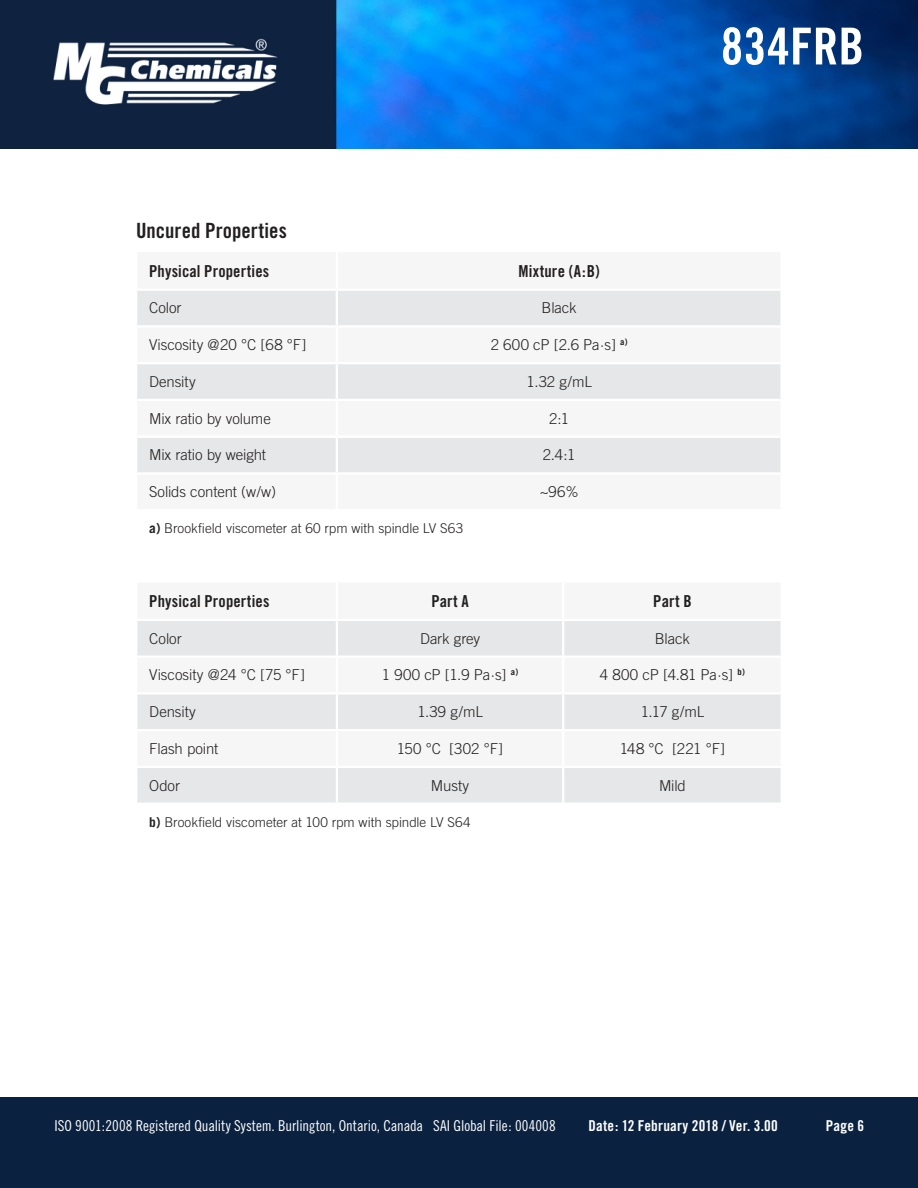
<style>
.page{position:relative;width:918px;height:1188px;background:#fff}
.page>*{position:absolute;margin:0;border:0;box-sizing:border-box;transform-origin:0 0}
.t1{font:51px "Trade Gothic Bold Cond Twenty";letter-spacing:.005em;color:#fff}
.t2{font:21px "Trade Gothic Bold Cond Twenty";color:#221f1f}
.t3{font:16.5px "Trade Gothic Bold Cond Twenty";letter-spacing:.015em;color:#221f1f}
.t4{font:300 15px "Trade Gothic";letter-spacing:-.005em;color:#221f1f}
.t5{font:15px "Trade Gothic Cond Eighteen";letter-spacing:-.005em;color:#fff}
.t6{font:15px "Trade Gothic Bold Cond Twenty";letter-spacing:.01em;color:#fff}
.t7{font:300 13.5px "Trade Gothic";color:#221f1f}
.s1{font-weight:700}
</style>
<div class="page">
<img style="left:0;top:0;width:918px;height:149px">
<div style="left:0;top:1097px;width:918px;height:91px;background:#0a2240"></div>
<svg style="left:137px;top:291px;width:643px;height:181px;fill:#e6e7e8"></svg>
<hr style="left:336px;top:291px;width:2px;height:34px;background:#fff">
<hr style="left:135px;top:325px;width:202px;height:3px;background:#fff">
<hr style="left:337px;top:325px;width:446px;height:3px;background:#fff">
<hr style="left:336px;top:328px;width:2px;height:34px;background:#fff">
<hr style="left:135px;top:362px;width:202px;height:2px;background:#fff">
<hr style="left:337px;top:362px;width:446px;height:2px;background:#fff">
<hr style="left:336px;top:364px;width:2px;height:35px;background:#fff">
<hr style="left:135px;top:399px;width:202px;height:2px;background:#fff">
<hr style="left:337px;top:399px;width:446px;height:2px;background:#fff">
<hr style="left:336px;top:401px;width:2px;height:34px;background:#fff">
<hr style="left:336px;top:438px;width:2px;height:34px;background:#fff">
<hr style="left:137px;top:435px;width:200px;height:3px;background:#fff">
<hr style="left:337px;top:435px;width:443px;height:3px;background:#fff">
<svg style="left:137px;top:621px;width:644px;height:182px;fill:#e6e7e8"></svg>
<hr style="left:336px;top:621px;width:2px;height:35px;background:#fff">
<hr style="left:562px;top:621px;width:2px;height:35px;background:#fff">
<hr style="left:135px;top:656px;width:202px;height:2px;background:#fff">
<hr style="left:337px;top:656px;width:226px;height:2px;background:#fff">
<hr style="left:336px;top:658px;width:2px;height:34px;background:#fff">
<hr style="left:563px;top:656px;width:220px;height:2px;background:#fff">
<hr style="left:562px;top:658px;width:2px;height:34px;background:#fff">
<hr style="left:135px;top:692px;width:202px;height:3px;background:#fff">
<hr style="left:337px;top:692px;width:226px;height:3px;background:#fff">
<hr style="left:336px;top:695px;width:2px;height:34px;background:#fff">
<hr style="left:563px;top:692px;width:220px;height:3px;background:#fff">
<hr style="left:562px;top:695px;width:2px;height:34px;background:#fff">
<hr style="left:135px;top:729px;width:202px;height:2px;background:#fff">
<hr style="left:337px;top:729px;width:226px;height:2px;background:#fff">
<hr style="left:336px;top:731px;width:2px;height:35px;background:#fff">
<hr style="left:563px;top:729px;width:220px;height:2px;background:#fff">
<hr style="left:562px;top:731px;width:2px;height:35px;background:#fff">
<hr style="left:135px;top:766px;width:202px;height:2px;background:#fff">
<hr style="left:337px;top:766px;width:226px;height:2px;background:#fff">
<hr style="left:336px;top:768px;width:2px;height:35px;background:#fff">
<hr style="left:563px;top:766px;width:220px;height:2px;background:#fff">
<hr style="left:562px;top:768px;width:2px;height:35px;background:#fff">
<h2 class="t2" style="left:136px;top:223px;width:152px">Uncured Properties</h2>
<p class="t3" style="left:149px;top:265px;width:122px">Physical Properties</p>
<p class="t3" style="left:519px;top:265px;width:83px">Mixture (A:B)</p>
<p class="t4" style="left:149px;top:302px;width:34px">Color</p>
<p class="t4" style="left:542px;top:302px;width:37px">Black</p>
<p class="t4" style="left:149px;top:339px;width:159px">Viscosity @20 °C [68 °F]</p>
<p class="t4" style="left:491px;top:339px;width:139px">2 600 cP [2.6 Pa·s] <sup>a)</sup></p>
<p class="t4" style="left:149px;top:376px;width:48px">Density</p>
<p class="t4" style="left:527px;top:376px;width:67px">1.32 g/mL</p>
<p class="t4" style="left:149px;top:413px;width:123px">Mix ratio by volume</p>
<p class="t4" style="left:549px;top:413px;width:22px">2:1</p>
<p class="t4" style="left:149px;top:449px;width:119px">Mix ratio by weight</p>
<p class="t4" style="left:543px;top:449px;width:34px">2.4:1</p>
<p class="t4" style="left:149px;top:486px;width:129px">Solids content (w/w)</p>
<p class="t4" style="left:540px;top:486px;width:40px">~96%</p>
<p class="t7" style="left:149px;top:523px;width:316px"><span class="s1">a)</span> Brookfield viscometer at 60 rpm with spindle LV S63</p>
<h1 class="t1" style="left:721px;top:17px;width:145px">834FRB</h1>
<p class="t3" style="left:149px;top:595px;width:122px">Physical Properties</p>
<p class="t3" style="left:431px;top:595px;width:39px">Part A</p>
<p class="t3" style="left:653px;top:595px;width:40px">Part B</p>
<p class="t4" style="left:149px;top:633px;width:34px">Color</p>
<p class="t4" style="left:420px;top:633px;width:62px">Dark grey</p>
<p class="t4" style="left:655px;top:633px;width:37px">Black</p>
<p class="t4" style="left:149px;top:669px;width:157px">Viscosity @24 °C [75 °F]</p>
<p class="t4" style="left:382px;top:669px;width:138px">1 900 cP [1.9 Pa·s] <sup>a)</sup></p>
<p class="t4" style="left:600px;top:669px;width:147px">4 800 cP [4.81 Pa·s] <sup>b)</sup></p>
<p class="t4" style="left:149px;top:706px;width:48px">Density</p>
<p class="t4" style="left:417px;top:706px;width:67px">1.39 g/mL</p>
<p class="t4" style="left:641px;top:706px;width:65px">1.17 g/mL</p>
<p class="t4" style="left:149px;top:743px;width:71px">Flash point</p>
<p class="t4" style="left:397px;top:743px;width:108px">150 °C [302 °F]</p>
<p class="t4" style="left:620px;top:743px;width:107px">148 °C [221 °F]</p>
<p class="t4" style="left:149px;top:780px;width:32px">Odor</p>
<p class="t4" style="left:431px;top:780px;width:40px">Musty</p>
<p class="t4" style="left:659px;top:780px;width:28px">Mild</p>
<p class="t7" style="left:149px;top:817px;width:323px"><span class="s1">b)</span> Brookfield viscometer at 100 rpm with spindle LV S64</p>
<p class="t5" style="left:54px;top:1120px;width:503px">ISO 9001:2008 Registered Quality System. Burlington, Ontario, Canada SAI Global File: 004008</p>
<p class="t6" style="left:588px;top:1120px;width:191px">Date: 12 February 2018 / Ver. 3.00</p>
<p class="t6" style="left:826px;top:1120px;width:40px">Page 6</p>
</div>
